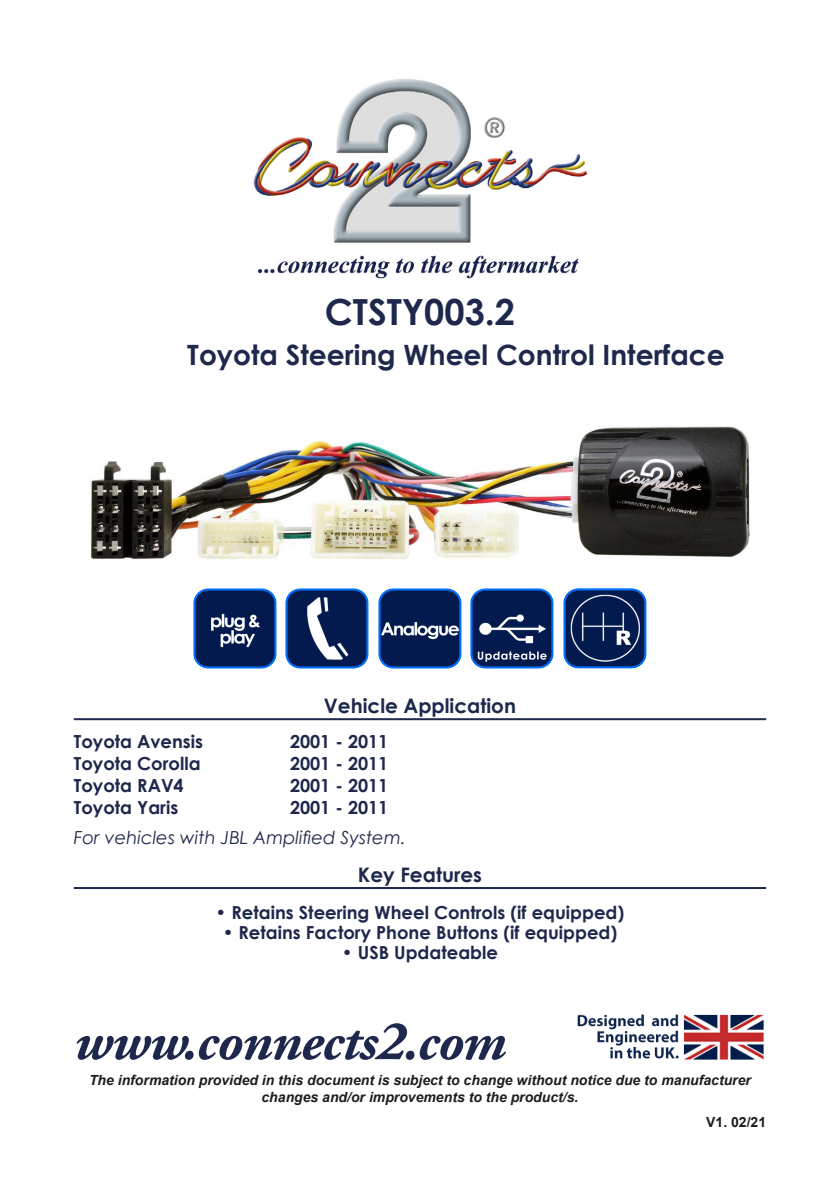
<style>
.page{position:relative;width:840px;height:1191px;background:#fff}
.page>*{position:absolute;margin:0;border:0;box-sizing:border-box;transform-origin:0 0}
.t1{font:italic 700 56px "Adobe Garamond Pro";letter-spacing:-.02em;color:#1e284c}
.t2{font:700 36px "Century Gothic";color:#1e284c}
.t3{font:700 28px "Century Gothic";color:#1e284c}
.t4{font:700 20px "Century Gothic";color:#1e284c}
.t5{font:700 18px "Century Gothic";color:#1e284c}
.t6{font:italic 18px "Century Gothic";color:#1e284c}
.t7{font:italic 700 14px/16.8px "Arial";color:#1d1d1b;text-align:center}
.t8{font:700 14px "Arial";color:#1d1d1b}
</style>
<div class="page">
<img style="left:90px;top:426px;width:660px;height:134px">
<img style="left:470px;top:588px;width:83px;height:81px">
<img style="left:563px;top:588px;width:82px;height:81px">
<img style="left:286px;top:588px;width:82px;height:81px">
<img style="left:378px;top:588px;width:83px;height:81px">
<img style="left:193px;top:588px;width:83px;height:81px">
<img style="left:253px;top:79px;width:335px;height:200px">
<img style="left:577px;top:1014px;width:187px;height:46px">
<hr style="left:74px;top:718px;width:691px;height:2px;background:#1e284c">
<hr style="left:74px;top:887px;width:691px;height:2px;background:#1e284c">
<p class="t2" style="left:324px;top:285px;width:192px">CTSTY003.2</p>
<p class="t3" style="left:187px;top:334px;width:539px">Toyota Steering Wheel Control Interface</p>
<p class="t4" style="left:324px;top:691px;width:193px">Vehicle Application</p>
<p class="t5" style="left:74px;top:728px;width:131px">Toyota Avensis</p>
<p class="t5" style="left:290px;top:728px;width:100px">2001 - 2011</p>
<p class="t5" style="left:74px;top:750px;width:128px">Toyota Corolla</p>
<p class="t5" style="left:290px;top:750px;width:100px">2001 - 2011</p>
<p class="t5" style="left:74px;top:772px;width:111px">Toyota RAV4</p>
<p class="t5" style="left:290px;top:772px;width:100px">2001 - 2011</p>
<p class="t5" style="left:74px;top:794px;width:106px">Toyota Yaris</p>
<p class="t5" style="left:290px;top:794px;width:100px">2001 - 2011</p>
<p class="t6" style="left:74px;top:824px;width:333px">For vehicles with JBL Amplified System.</p>
<p class="t4" style="left:358px;top:859px;width:125px">Key Features</p>
<p class="t5" style="left:215px;top:899px;width:410px">• Retains Steering Wheel Controls (if equipped)</p>
<p class="t5" style="left:222px;top:919px;width:396px">• Retains Factory Phone Buttons (if equipped)</p>
<p class="t5" style="left:342px;top:939px;width:157px">• USB Updateable</p>
<p class="t1" style="left:74px;top:1009px;width:433px">www.connects2.com</p>
<p class="t7" style="left:89px;top:1072px;width:663px">The information provided in this document is subject to change without notice due to manufacturer changes and/or improvements to the product/s.</p>
<p class="t8" style="left:705px;top:1112px;width:61px">V1. 02/21</p>
</div>
